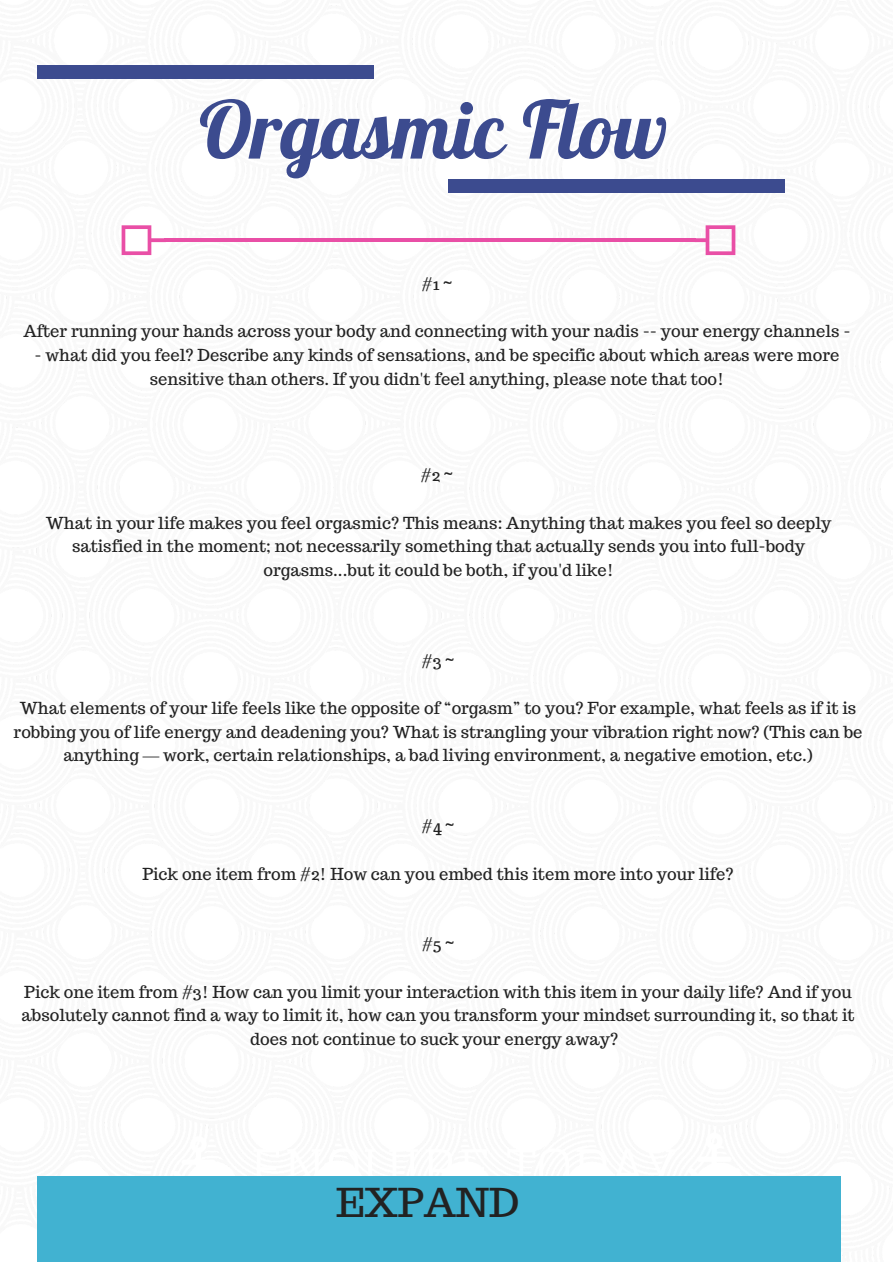
<style>
.page{position:relative;width:893px;height:1263px;background:#fff}
.page>*{position:absolute;margin:0;border:0;box-sizing:border-box;transform-origin:0 0}
.t1{font:79.35px "Lobster";color:#3c4b8f}
.t2{font:39.75px "Trocchi";color:#222}
.t3{font:16.5px/23.5px "Trocchi";color:#222;text-align:center}
.s1{font-family:"Tinos"}
</style>
<div class="page">
<div style="left:37px;top:1176px;width:803px;height:85px;background:#41b2d1"></div>
<div style="left:37px;top:66px;width:336px;height:13px;background:#3c4b8f"></div>
<div style="left:448px;top:179px;width:337px;height:13px;background:#3c4b8f"></div>
<hr style="left:165px;top:238px;width:530px;height:4px;background:#e94fa6">
<svg style="left:694px;top:225px;width:41px;height:30px"></svg>
<svg style="left:122px;top:225px;width:44px;height:30px"></svg>
<h1 class="t1" style="left:199px;top:79px;width:470px">Orgasmic Flow</h1>
<p class="t3" style="left:422px;top:272px;width:31px">#1 ~</p>
<p class="t3" style="left:23px;top:319px;width:828px">After running your hands across your body and connecting with your nadis -- your energy channels -</p>
<p class="t3" style="left:35px;top:343px;width:806px">- what did you feel? Describe any kinds of sensations, and be specific about which areas were more sensitive than others. If you didn't feel anything, please note that too!</p>
<p class="t3" style="left:421px;top:463px;width:33px">#2 ~</p>
<p class="t3" style="left:46px;top:510px;width:787px">What in your life makes you feel orgasmic? This means: Anything that makes you feel so deeply satisfied in the moment; not necessarily something that actually sends you into full-body orgasms...but it could be both, if you'd like!</p>
<p class="t3" style="left:422px;top:649px;width:34px">#3 ~</p>
<p class="t3" style="left:14px;top:696px;width:850px">What elements of your life feels like the opposite of “orgasm” to you? For example, what feels as if it is robbing you of life energy and deadening you? What is strangling your vibration right now? (This can be anything <span class="s1">—</span> work, certain relationships, a bad living environment, a negative emotion, etc.)</p>
<p class="t3" style="left:422px;top:814px;width:34px">#4 ~</p>
<p class="t3" style="left:142px;top:861px;width:592px">Pick one item from #2! How can you embed this item more into your life?</p>
<p class="t3" style="left:422px;top:932px;width:34px">#5 ~</p>
<p class="t3" style="left:22px;top:979px;width:834px">Pick one item from #3! How can you limit your interaction with this item in your daily life? And if you absolutely cannot find a way to limit it, how can you transform your mindset surrounding it, so that it does not continue to suck your energy away?</p>
<h2 class="t2" style="left:336px;top:1176px;width:185px">EXPAND</h2>
</div>
